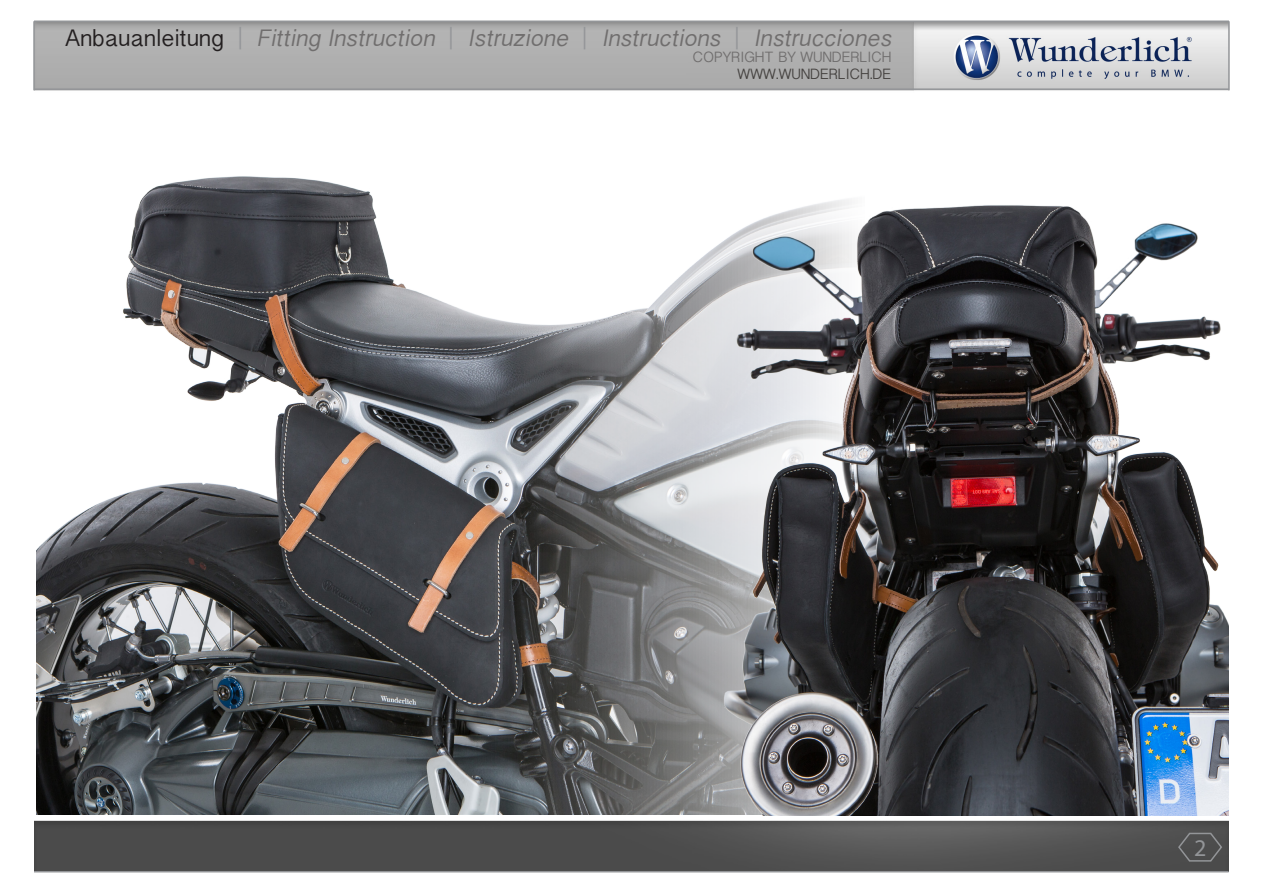
<style>
.page{position:relative;width:1263px;height:893px;background:#fff}
.page>*{position:absolute;margin:0;border:0;box-sizing:border-box;transform-origin:0 0}
.t1{font:italic 24px "Oriya Sangam MN";color:#706e6e}
.t2{font:24px "Myriad Pro";color:#939598}
.t3{font:15px "Oriya Sangam MN";color:#706e6e}
.t4{font:15px "Oriya Sangam MN";color:#454240}
.s1{font-style:normal;color:#231f20}
.s2{font-style:normal;color:#939598}
</style>
<div class="page">
<img style="left:34px;top:22px;width:1195px;height:850px">
<hr style="left:34px;top:871px;width:1194px;height:1px;background:#939598">
<svg style="left:1177px;top:831px;width:46px;height:31px"></svg>
<img style="left:36px;top:95px;width:828px;height:720px">
<hr style="left:34px;top:88px;width:1195px;height:2px;background:#939598">
<hr style="left:1228px;top:21px;width:2px;height:69px;background:#939598">
<hr style="left:33px;top:21px;width:2px;height:69px;background:#939598">
<hr style="left:34px;top:21px;width:1195px;height:1px;background:#939598">
<img style="left:719px;top:141px;width:510px;height:674px">
<p class="t1" style="left:65px;top:24px;width:833px"><span class="s1">A n b a u a n l e i t u n g</span> <span class="s2">|</span> Fitting Instruction <span class="s2">|</span> Istruzione <span class="s2">|</span> Instructions <span class="s2">|</span> Instrucciones</p>
<p class="t4" style="left:738px;top:66px;width:155px">WWW.WUNDERLICH.DE</p>
<p class="t3" style="left:693px;top:49px;width:200px">COPYRIGHT BY WUNDERLICH</p>
<p class="t2" style="left:1194px;top:833px;width:14px">2</p>
</div>
